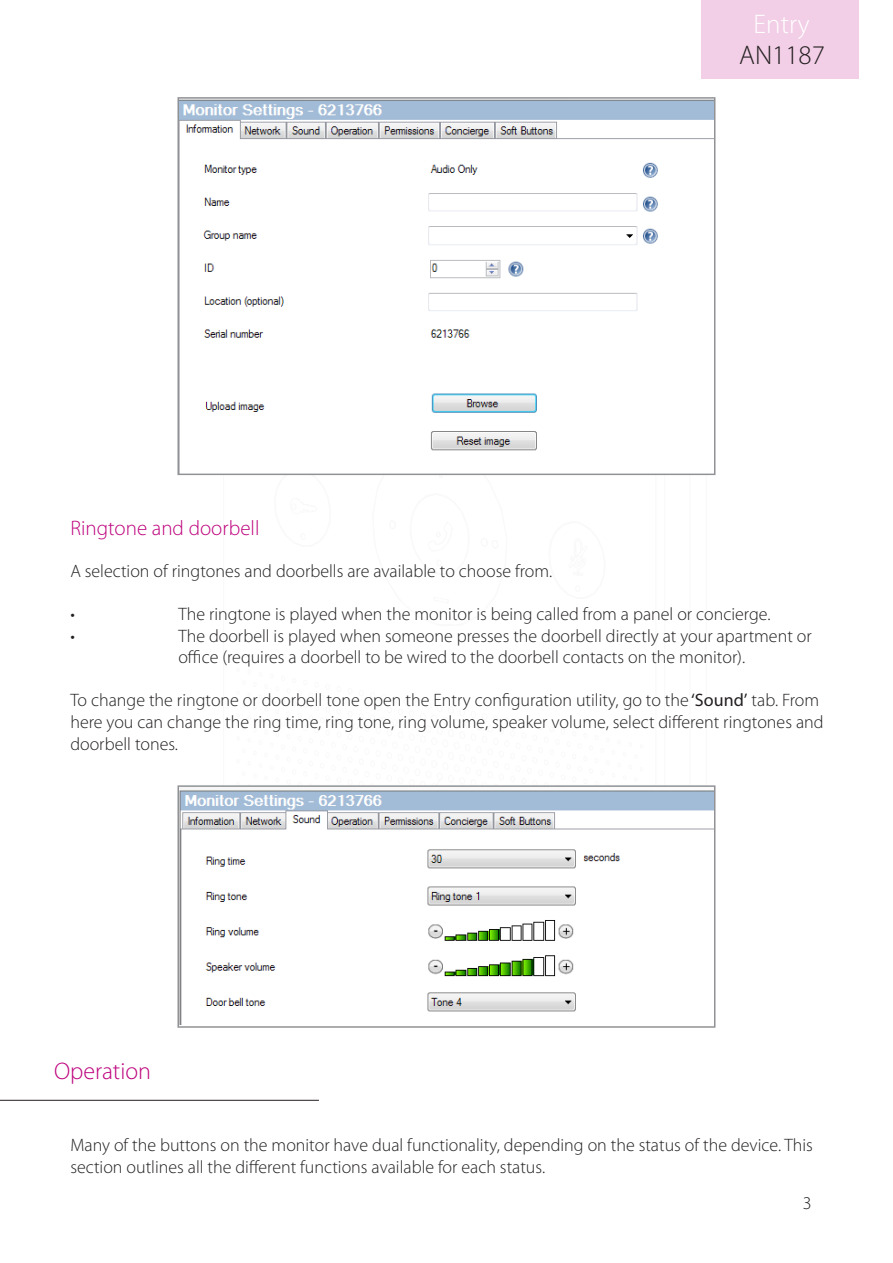
<style>
.page{position:relative;width:893px;height:1263px;background:#fff}
.page>*{position:absolute;margin:0;border:0;box-sizing:border-box;transform-origin:0 0}
.t1{font:300 27px "Myriad Pro";color:#231f20}
.t2{font:300 27px "Myriad Pro";color:#fff}
.Section_title{font:300 24px "Myriad Pro";color:#bd037d}
.Section_title-2{font:300 21px "Myriad Pro";color:#bd037d}
.Text{font:300 18px/21.6px "Myriad Pro";color:#231f20}
.s1{font-weight:400}
</style>
<div class="page">
<div style="left:702px;top:0;width:157px;height:79px;background:#f2cfe6"></div>
<hr style="left:0;top:1100px;width:319px;height:1px;background:#231f20">
<img style="left:180px;top:100px;width:532px;height:351px">
<div style="left:177px;top:97px;width:538px;height:378px;border:2px solid #919295"></div>
<img style="left:180px;top:790px;width:532px;height:234px">
<div style="left:177px;top:785px;width:538px;height:243px;border:2px solid #919295"></div>
<h1 class="t2" style="left:754px;top:8px;width:58px">Entry</h1>
<p class="Section_title-2" style="left:70px;top:516px;width:191px">Ringtone and doorbell</p>
<h1 class="t1" style="left:739px;top:39px;width:87px">AN1187</h1>
<p class="Text" style="left:70px;top:560px;width:483px">A selection of ringtones and doorbells are available to choose from.</p>
<p class="Text" style="left:70px;top:603px;width:6px">•</p>
<p class="Text" style="left:178px;top:603px;width:594px">The ringtone is played when the monitor is being called from a panel or concierge.</p>
<p class="Text" style="left:70px;top:625px;width:6px">•</p>
<p class="Text" style="left:178px;top:625px;width:635px">The doorbell is played when someone presses the doorbell directly at your apartment or office (requires a doorbell to be wired to the doorbell contacts on the monitor).</p>
<p class="Text" style="left:70px;top:689px;width:755px">To change the ringtone or doorbell tone open the Entry configuration utility, go to the <span class="s1">‘Sound’</span> tab. From here you can change the ring time, ring tone, ring volume, speaker volume, select different ringtones and doorbell tones.</p>
<p class="Section_title" style="left:54px;top:1056px;width:99px">Operation</p>
<p class="Text" style="left:70px;top:1134px;width:744px">Many of the buttons on the monitor have dual functionality, depending on the status of the device. This section outlines all the different functions available for each status.</p>
<p class="Text" style="left:803px;top:1192px;width:10px">3</p>
</div>
